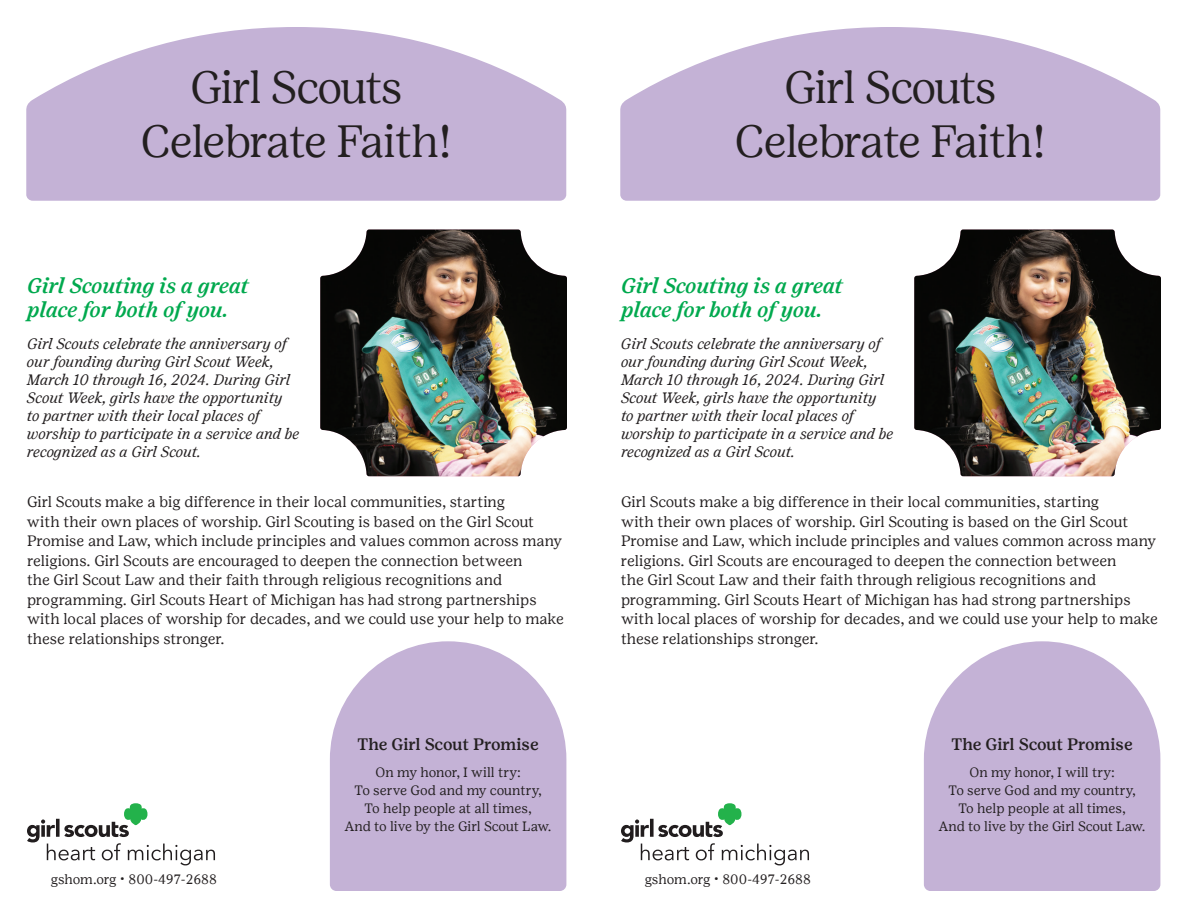
<style>
.page{position:relative;width:1188px;height:918px;background:#fff}
.page>*{position:absolute;margin:0;border:0;box-sizing:border-box;transform-origin:0 0}
.t1{font:300 45px/54px "Girl Scout Display";letter-spacing:-.02em;color:#231f20;text-align:center}
.t2{font:italic 500 21px/24px "Girl Scout Text";letter-spacing:-.01em;color:#00a94e}
.t3{font:500 16.5px "Girl Scout Text";letter-spacing:-.015em;color:#231f20}
.t4{font:15px/19.5px "Girl Scout Text";color:#231f20}
.t5{font:italic 15px/18px "Girl Scout Text";letter-spacing:-.005em;color:#231f20}
.t6{font:13.5px/18px "Girl Scout Text";letter-spacing:-.01em;color:#231f20;text-align:center}
</style>
<div class="page">
<svg style="left:26px;top:27px;width:540px;height:174px;background:#ccbcdb"></svg>
<svg style="left:620px;top:27px;width:540px;height:174px;background:#ccbcdb"></svg>
<img style="left:320px;top:230px;width:247px;height:246px">
<img style="left:914px;top:230px;width:247px;height:246px">
<svg style="left:27px;top:803px;width:188px;height:62px"></svg>
<svg style="left:621px;top:803px;width:188px;height:62px"></svg>
<svg style="left:330px;top:641px;width:236px;height:250px;background:#cab9da"></svg>
<svg style="left:924px;top:641px;width:236px;height:250px;background:#cab9da"></svg>
<h1 class="t1" style="left:141px;top:59px;width:312px">Girl Scouts<br>Celebrate Faith!</h1>
<h1 class="t1" style="left:735px;top:59px;width:312px">Girl Scouts<br>Celebrate Faith!</h1>
<h2 class="t2" style="left:27px;top:274px;width:223px">Girl Scouting is a great place for both of you.</h2>
<h2 class="t2" style="left:621px;top:274px;width:223px">Girl Scouting is a great place for both of you.</h2>
<p class="t5" style="left:27px;top:335px;width:274px">Girl Scouts celebrate the anniversary of our founding during Girl Scout Week, March 10 through 16, 2024. During Girl Scout Week, girls have the opportunity<br>to partner with their local places of worship to participate in a service and be recognized as a Girl Scout.</p>
<p class="t5" style="left:621px;top:335px;width:274px">Girl Scouts celebrate the anniversary of our founding during Girl Scout Week, March 10 through 16, 2024. During Girl Scout Week, girls have the opportunity<br>to partner with their local places of worship to participate in a service and be recognized as a Girl Scout.</p>
<p class="t4" style="left:27px;top:492px;width:538px">Girl Scouts make a big difference in their local communities, starting<br>with their own places of worship. Girl Scouting is based on the Girl Scout Promise and Law, which include principles and values common across many religions. Girl Scouts are encouraged to deepen the connection between<br>the Girl Scout Law and their faith through religious recognitions and programming. Girl Scouts Heart of Michigan has had strong partnerships with local places of worship for decades, and we could use your help to make these relationships stronger.</p>
<p class="t4" style="left:621px;top:492px;width:538px">Girl Scouts make a big difference in their local communities, starting<br>with their own places of worship. Girl Scouting is based on the Girl Scout Promise and Law, which include principles and values common across many religions. Girl Scouts are encouraged to deepen the connection between<br>the Girl Scout Law and their faith through religious recognitions and programming. Girl Scouts Heart of Michigan has had strong partnerships with local places of worship for decades, and we could use your help to make these relationships stronger.</p>
<p class="t3" style="left:358px;top:734px;width:183px">The Girl Scout Promise</p>
<p class="t3" style="left:952px;top:734px;width:183px">The Girl Scout Promise</p>
<p class="t6" style="left:345px;top:763px;width:208px">On my honor, I will try:<br>To serve God and my country,<br>To help people at all times,<br>And to live by the Girl Scout Law.</p>
<p class="t6" style="left:939px;top:763px;width:208px">On my honor, I will try:<br>To serve God and my country,<br>To help people at all times,<br>And to live by the Girl Scout Law.</p>
<p class="t6" style="left:51px;top:871px;width:168px">gshom.org • 800-497-2688</p>
<p class="t6" style="left:645px;top:871px;width:168px">gshom.org • 800-497-2688</p>
</div>
